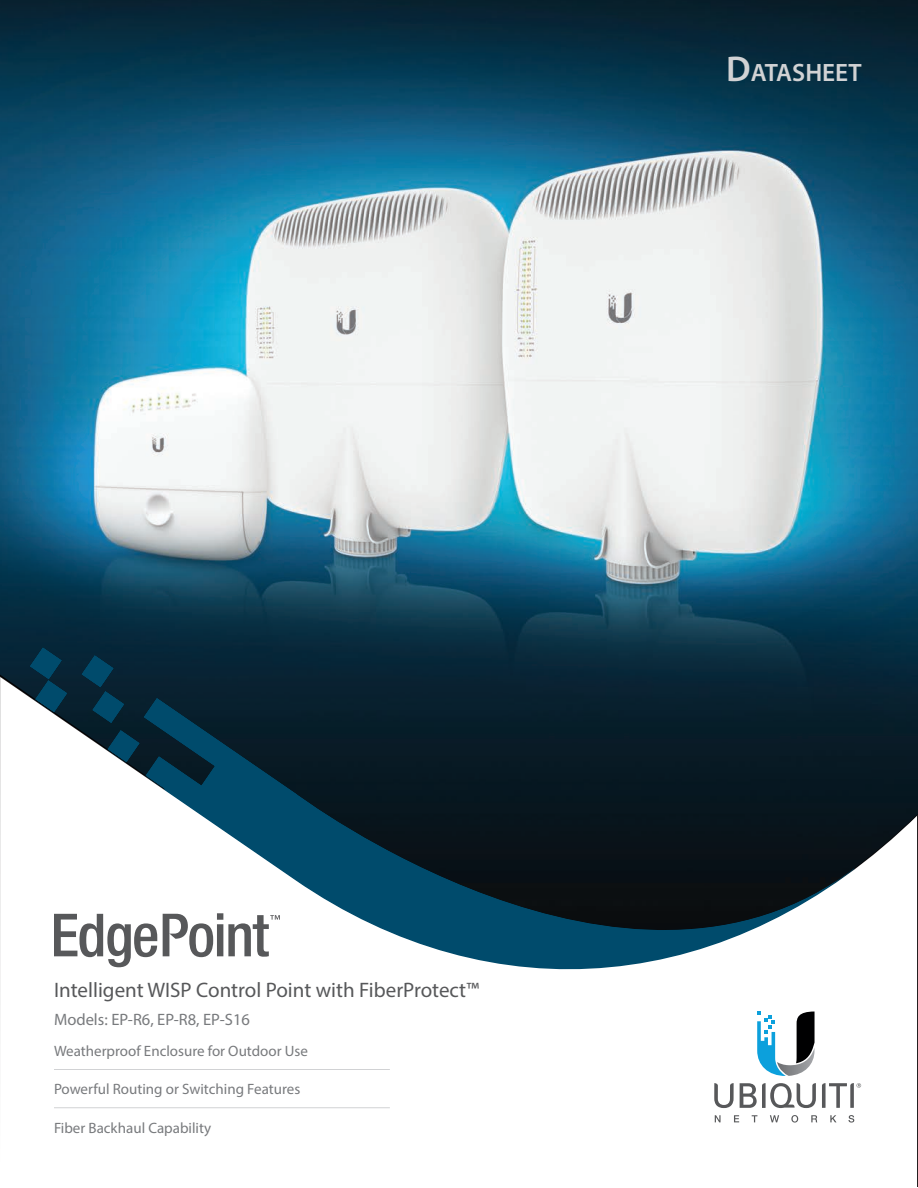
<style>
.page{position:relative;width:918px;height:1188px;background:#fff}
.page>*{position:absolute;margin:0;border:0;box-sizing:border-box;transform-origin:0 0}
.t1{font:600 25.2px "Myriad Pro";color:#d1d2d4}
.t2{font:21px "Myriad Pro";color:#57585a}
.t3{font:16.5px "Myriad Pro";color:#787a7d}
.t4{font:15px "Myriad Pro";color:#787a7d}
.s1{font-size:36px}
</style>
<div class="page">
<svg style="left:757px;top:1043px;width:58px;height:33px"></svg>
<svg style="left:714px;top:1083px;width:20px;height:25px"></svg>
<svg style="left:740px;top:1083px;width:76px;height:25px"></svg>
<svg style="left:715px;top:1115px;width:6px;height:7px"></svg>
<svg style="left:734px;top:1115px;width:5px;height:7px"></svg>
<svg style="left:752px;top:1115px;width:5px;height:7px"></svg>
<svg style="left:770px;top:1115px;width:9px;height:7px"></svg>
<svg style="left:791px;top:1115px;width:7px;height:8px"></svg>
<svg style="left:811px;top:1115px;width:6px;height:7px"></svg>
<svg style="left:830px;top:1115px;width:6px;height:7px"></svg>
<svg style="left:848px;top:1115px;width:6px;height:8px"></svg>
<svg style="left:822px;top:1083px;width:39px;height:25px"></svg>
<img style="left:0;top:0;width:918px;height:932px">
<svg style="left:81px;top:655px;width:43px;height:69px;background:#043045"></svg>
<svg style="left:108px;top:730px;width:32px;height:33px"></svg>
<svg style="left:144px;top:698px;width:711px;height:345px"></svg>
<svg style="left:30px;top:647px;width:37px;height:66px;background:#15435a"></svg>
<svg style="left:163px;top:913px;width:117px;height:44px"></svg>
<svg style="left:54px;top:914px;width:103px;height:53px"></svg>
<hr style="left:54px;top:1069px;width:336px;height:1px;background:#d1d2d4">
<hr style="left:54px;top:1107px;width:336px;height:1px;background:#d1d2d4">
<h1 class="t1" style="left:726px;top:57px;width:137px"><span class="s1">D</span>ATASHEET</h1>
<h2 class="t2" style="left:54px;top:977px;width:427px">Intelligent WISP Control Point with FiberProtect™</h2>
<p class="t3" style="left:54px;top:1010px;width:197px">Models: EP-R6, EP-R8, EP-S16</p>
<p class="t4" style="left:54px;top:1042px;width:255px">Weatherproof Enclosure for Outdoor Use</p>
<p class="t4" style="left:54px;top:1080px;width:248px">Powerful Routing or Switching Features</p>
<p class="t4" style="left:54px;top:1118px;width:159px">Fiber Backhaul Capability</p>
</div>
